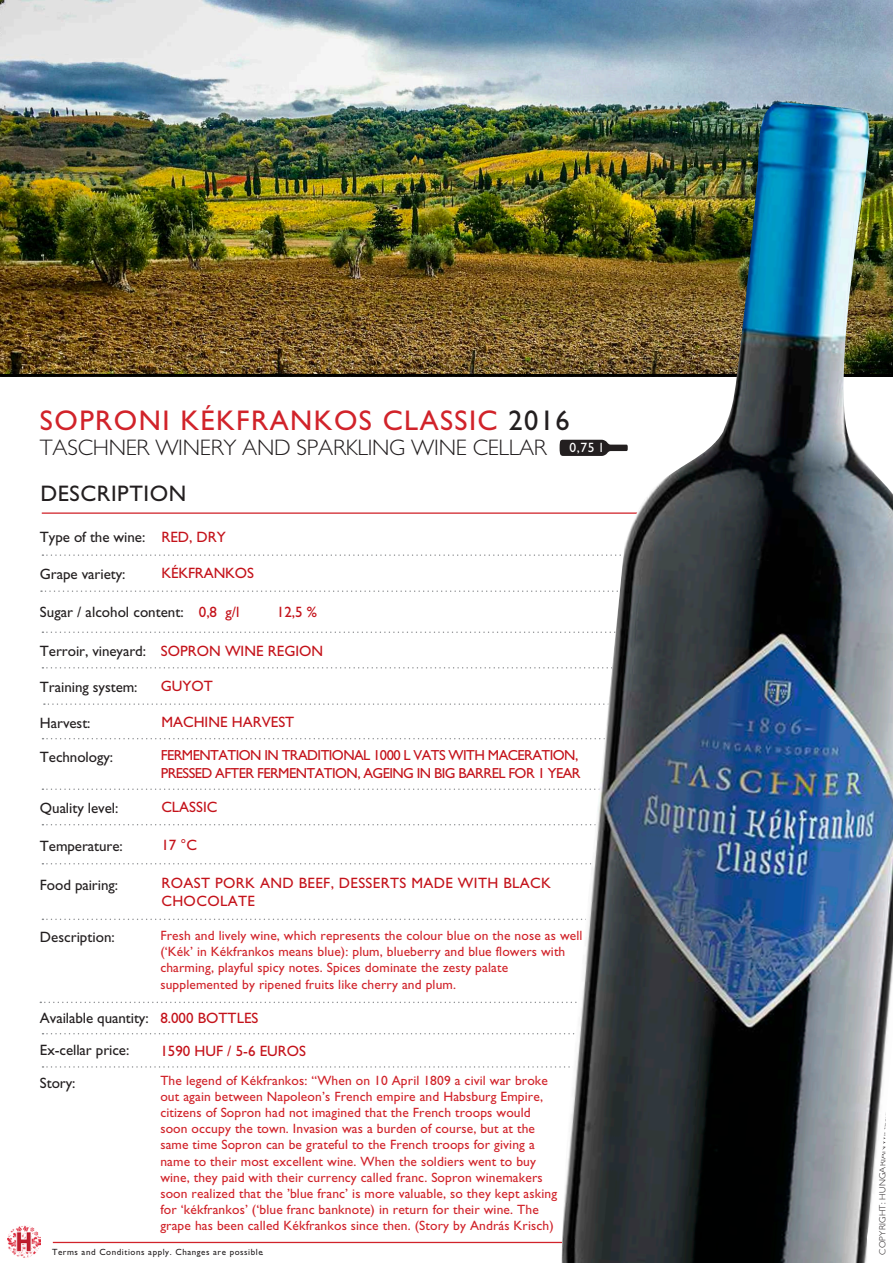
<style>
.page{position:relative;width:893px;height:1263px;background:#fff}
.page>*{position:absolute;margin:0;border:0;box-sizing:border-box;transform-origin:0 0}
.t1{font:500 28.5px "Gill CE";letter-spacing:.05em;color:#d1232a}
.t2{font:300 22.5px "Gill CE";letter-spacing:-.01em;color:#231f20}
.t3{font:500 22.5px "Gill CE";letter-spacing:.025em;color:#231f20}
.t4{font:500 15px/31.5px "Gill CE";letter-spacing:-.005em;color:#231f20}
.t5{font:500 15px/32.8px "Gill CE";color:#c4121a}
.t6{font:500 15px/18px "Gill CE";letter-spacing:.025em;color:#c4121a}
.t7{font:500 14.55px/17.4px "Gill CE";letter-spacing:-.04em;color:#c4121a}
.t8{font:500 13.5px/16.2px "Gill CE";letter-spacing:.01em;color:#d1232a}
.t9{font:500 13.5px "Gill CE";color:#fff}
.t10{font:500 9px "Gill CE";letter-spacing:.06em;color:#231f20}
.t11{font:300 9px "Gill CE";letter-spacing:.025em;color:#231f20}
.s1{color:#231f20}
</style>
<div class="page">
<img style="left:0;top:0;width:893px;height:374px">
<hr style="left:0;top:374px;width:893px;height:3px;background:#000">
<svg style="left:42px;top:554px;width:516px;height:2px"></svg>
<svg style="left:42px;top:631px;width:519px;height:2px"></svg>
<svg style="left:44px;top:703px;width:516px;height:2px"></svg>
<svg style="left:42px;top:788px;width:518px;height:2px"></svg>
<svg style="left:42px;top:863px;width:518px;height:1px"></svg>
<svg style="left:42px;top:918px;width:518px;height:2px"></svg>
<svg style="left:42px;top:824px;width:518px;height:1px"></svg>
<hr style="left:42px;top:512px;width:702px;height:2px;background:#d1232a">
<svg style="left:41px;top:590px;width:519px;height:2px"></svg>
<svg style="left:42px;top:667px;width:517px;height:1px"></svg>
<svg style="left:43px;top:1033px;width:518px;height:1px"></svg>
<svg style="left:43px;top:1066px;width:518px;height:2px"></svg>
<svg style="left:43px;top:738px;width:517px;height:1px"></svg>
<svg style="left:40px;top:1001px;width:519px;height:2px"></svg>
<hr style="left:53px;top:1242px;width:536px;height:1px;background:#d1232a">
<svg style="left:560px;top:440px;width:1px;height:16px"></svg>
<img style="left:8px;top:1225px;width:33px;height:33px">
<img style="left:561px;top:102px;width:332px;height:1161px">
<h1 class="t1" style="left:40px;top:409px;width:531px">SOPRONI KÉKFRANKOS CLASSIC <span class="s1">2016</span></h1>
<h2 class="t2" style="left:40px;top:434px;width:508px">TASCHNER WINERY AND SPARKLING WINE CELLAR</h2>
<h2 class="t3" style="left:40px;top:484px;width:147px">DESCRIPTION</h2>
<p class="t9" style="left:569px;top:442px;width:35px">0,75 l</p>
<p class="t4" style="left:40px;top:522px;width:107px">Type of the wine:</p>
<p class="t4" style="left:40px;top:560px;width:87px">Grape variety:</p>
<p class="t4" style="left:40px;top:597px;width:145px">Sugar / alcohol content:</p>
<p class="t4" style="left:40px;top:636px;width:108px">Terroir, vineyard:</p>
<p class="t4" style="left:40px;top:672px;width:99px">Training system:</p>
<p class="t4" style="left:40px;top:708px;width:52px">Harvest:</p>
<p class="t4" style="left:40px;top:743px;width:75px">Technology:</p>
<p class="t4" style="left:40px;top:794px;width:80px">Quality level:</p>
<p class="t4" style="left:40px;top:831px;width:84px">Temperature:</p>
<p class="t4" style="left:40px;top:870px;width:80px">Food pairing:</p>
<p class="t4" style="left:40px;top:923px;width:76px">Description:</p>
<p class="t5" style="left:161px;top:521px;width:66px">RED, DRY</p>
<p class="t5" style="left:161px;top:557px;width:94px">KÉKFRANKOS</p>
<p class="t5" style="left:199px;top:597px;width:42px">0,8 g/l</p>
<p class="t5" style="left:277px;top:597px;width:42px">12,5 %</p>
<p class="t5" style="left:161px;top:635px;width:164px">SOPRON WINE REGION</p>
<p class="t5" style="left:161px;top:671px;width:54px">GUYOT</p>
<p class="t5" style="left:161px;top:707px;width:134px">MACHINE HARVEST</p>
<p class="t7" style="left:161px;top:748px;width:421px">FERMENTATION IN TRADITIONAL 1000 L VATS WITH MACERATION,<br>PRESSED AFTER FERMENTATION, AGEING IN BIG BARREL FOR 1 YEAR</p>
<p class="t5" style="left:161px;top:792px;width:58px">CLASSIC</p>
<p class="t5" style="left:161px;top:830px;width:37px">17 °C</p>
<p class="t6" style="left:161px;top:875px;width:391px">ROAST PORK AND BEEF, DESSERTS MADE WITH BLACK<br>CHOCOLATE</p>
<p class="t8" style="left:160px;top:928px;width:424px">Fresh and lively wine, which represents the colour blue on the nose as well (‘Kék’ in Kékfrankos means blue): plum, blueberry and blue flowers with charming, playful spicy notes. Spices dominate the zesty palate supplemented by ripened fruits like cherry and plum.</p>
<p class="t4" style="left:40px;top:1004px;width:110px">Available quantity:<br>Ex-cellar price:</p>
<p class="t4" style="left:40px;top:1068px;width:37px">Story:</p>
<p class="t5" style="left:160px;top:1003px;width:147px">8.000 BOTTLES<br>1590 HUF / 5-6 EUROS</p>
<p class="t8" style="left:160px;top:1073px;width:398px">The legend of Kékfrankos: “When on 10 April 1809 a civil war broke out again between Napoleon’s French empire and Habsburg Empire, citizens of Sopron had not imagined that the French troops would soon occupy the town. Invasion was a burden of course, but at the same time Sopron can be grateful to the French troops for giving a name to their most excellent wine. When the soldiers went to buy wine, they paid with their currency called franc. Sopron winemakers soon realized that the ’blue franc’ is more valuable, so they kept asking for ‘kékfrankos’ (‘blue franc banknote) in return for their wine. The grape has been called Kékfrankos since then. (Story by András Krisch)</p>
<p class="t10" style="left:52px;top:1248px;width:213px">Terms and Conditions apply. Changes are possible.</p>
<p class="t11" style="left:877px;top:1254px;width:151px;rotate:-90deg">COPYRIGHT: HUNGARIANWINES.EU</p>
</div>
